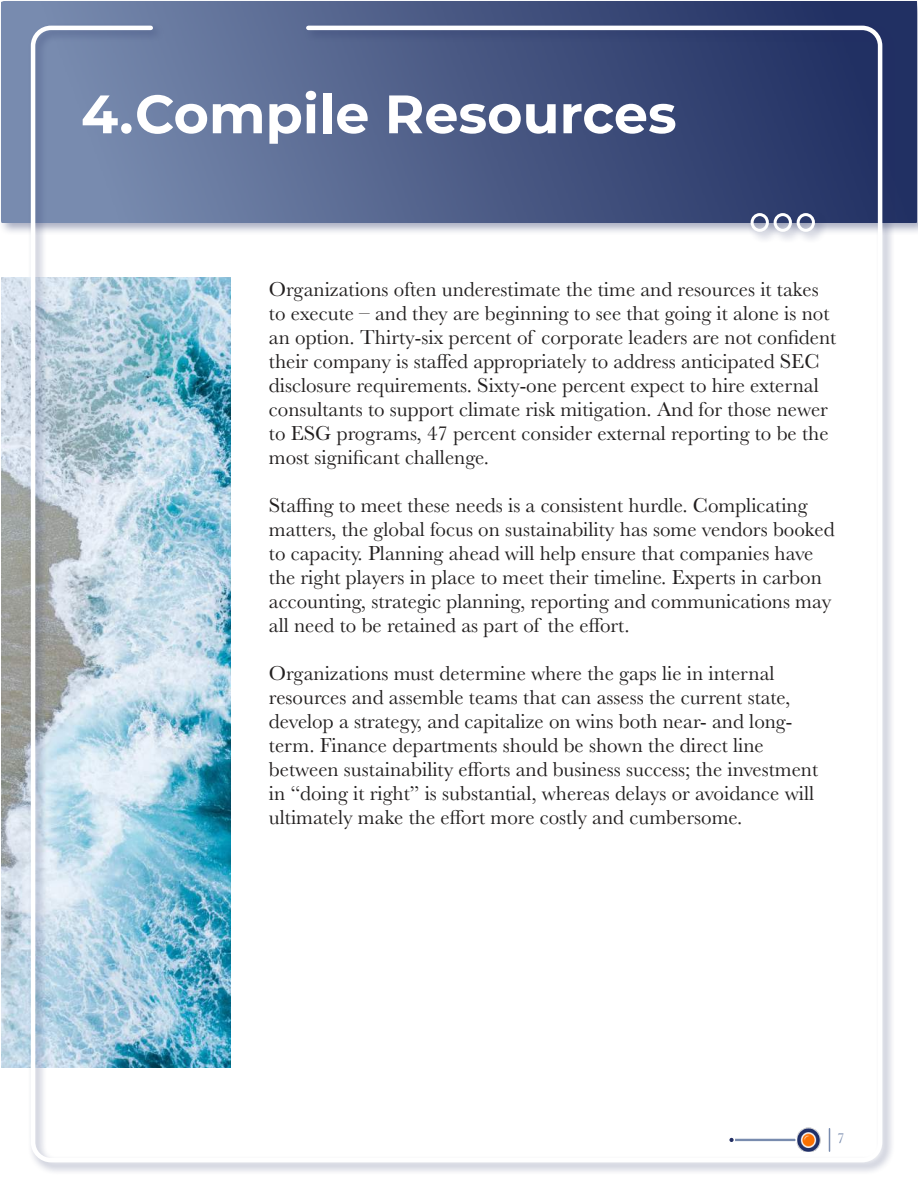
<style>
.page{position:relative;width:918px;height:1188px;background:#fff}
.page>*{position:absolute;margin:0;border:0;box-sizing:border-box;transform-origin:0 0}
.t1{font:700 54px "Montserrat";color:#fff}
.t2{font:21px/24px "Baskerville";color:#221f1f}
.t3{font:15px "Baskerville";color:#788bae}
</style>
<div class="page">
<img style="left:2px;top:277px;width:25px;height:791px">
<img style="left:2px;top:2px;width:914px;height:220px">
<div style="left:27px;top:22px;width:868px;height:1153px;background:#232f63;opacity:.4"></div>
<div style="left:31px;top:26px;width:851px;height:1136px;border:5px solid #fff;border-radius:18px"></div>
<h1 class="t1" style="left:81px;top:91px;width:597px">4. Compile Resources</h1>
<p class="t2" style="left:269px;top:278px;width:569px">Organizations often underestimate the time and resources it takes to execute – and they are beginning to see that going it alone is not an option. Thirty-six percent of corporate leaders are not con昀椀dent their company is sta昀昀ed appropriately to address anticipated SEC disclosure requirements. Sixty-one percent expect to hire external consultants to support climate risk mitigation. And for those newer to ESG programs, 47 percent consider external reporting to be the most signi昀椀cant challenge.</p>
<p class="t2" style="left:269px;top:494px;width:567px">Sta昀케ng to meet these needs is a consistent hurdle. Complicating matters, the global focus on sustainability has some vendors booked to capacity. Planning ahead will help ensure that companies have the right players in place to meet their timeline. Experts in carbon accounting, strategic planning, reporting and communications may all need to be retained as part of the e昀昀ort.</p>
<p class="t2" style="left:269px;top:662px;width:551px">Organizations must determine where the gaps lie in internal resources and assemble teams that can assess the current state, develop a strategy, and capitalize on wins both near- and long&shy;term. Finance departments should be shown the direct line between sustainability e昀昀orts and business success; the investment in “doing it right” is substantial, whereas delays or avoidance will ultimately make the e昀昀ort more costly and cumbersome.</p>
<p class="t3" style="left:837px;top:1133px;width:9px">7</p>
</div>
